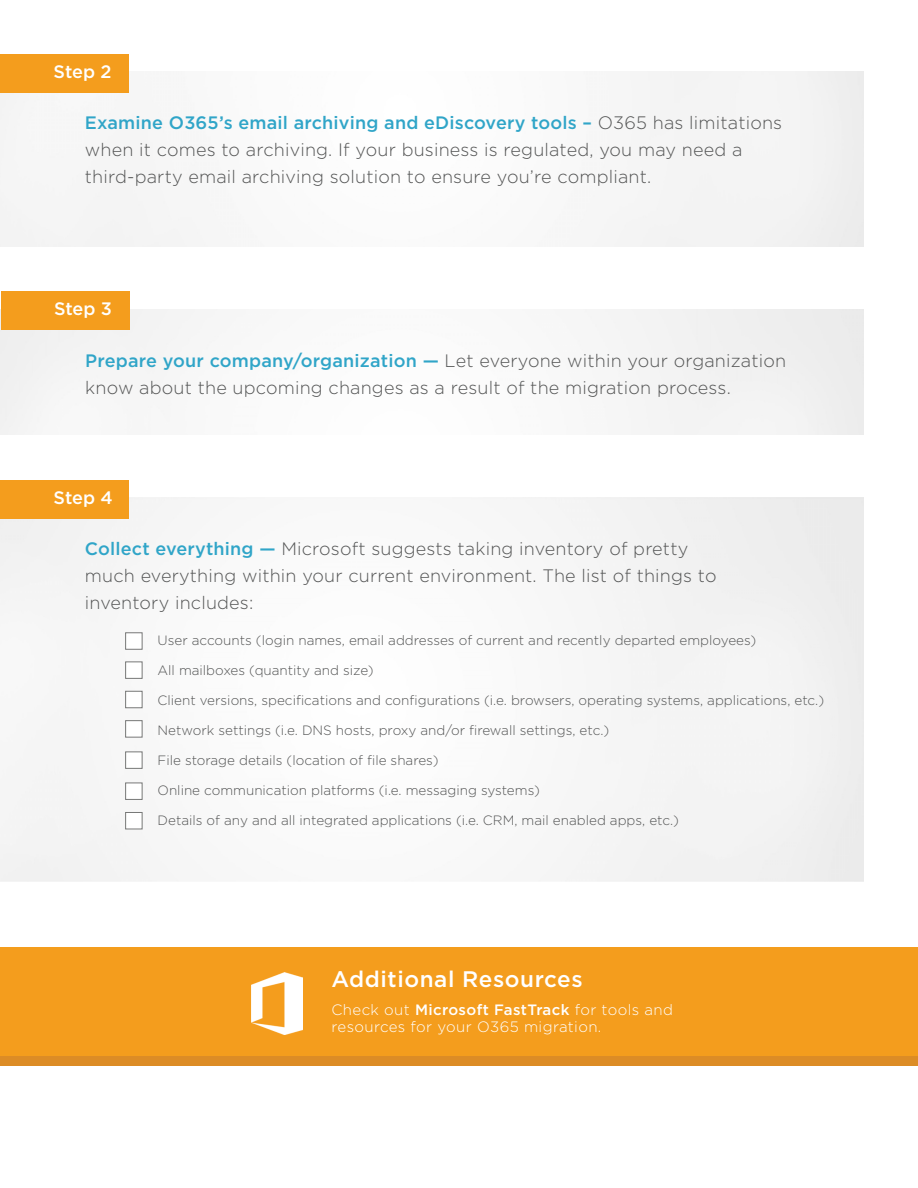
<style>
.page{position:relative;width:918px;height:1188px;background:#fff}
.page>*{position:absolute;margin:0;border:0;box-sizing:border-box;transform-origin:0 0}
.t1{font:500 22.5px "Gotham";letter-spacing:.025em;color:#fff}
.t2{font:300 18px/27px "Gotham";letter-spacing:.01em;color:#545555}
.t3{font:500 18px "Gotham";letter-spacing:.01em;color:#30a5c8}
.t4{font:500 18px "Gotham";letter-spacing:-.005em;color:#fff}
.t5{font:300 15px/16.5px "Gotham";letter-spacing:.025em;color:#fff}
.t6{font:300 13.5px "Gotham";color:#545555}
.s1{font-weight:300;color:#545555}
.s2{font-weight:500;color:#30a5c8}
.s3{font-weight:500}
</style>
<div class="page">
<div style="left:1px;top:497px;width:863px;height:384px;background:#f6f6f6"></div>
<div style="left:1px;top:71px;width:863px;height:175px;background:#f6f6f6"></div>
<div style="left:0;top:54px;width:129px;height:38px;background:#f49d1d"></div>
<div style="left:1px;top:292px;width:129px;height:38px;background:#f49d1d"></div>
<div style="left:0;top:480px;width:129px;height:38px;background:#f49d1d"></div>
<div style="left:0;top:947px;width:918px;height:109px;background:#f49d1d"></div>
<div style="left:0;top:1056px;width:918px;height:9px;background:#dc8c26"></div>
<img style="left:251px;top:973px;width:52px;height:61px">
<div style="left:125px;top:812px;width:17px;height:17px;background:#fff;border:1px solid #777877"></div>
<div style="left:125px;top:783px;width:17px;height:17px;background:#fff;border:1px solid #777877"></div>
<div style="left:125px;top:752px;width:17px;height:17px;background:#fff;border:1px solid #777877"></div>
<div style="left:125px;top:720px;width:17px;height:18px;background:#fff;border:1px solid #777877"></div>
<div style="left:125px;top:691px;width:17px;height:17px;background:#fff;border:1px solid #777877"></div>
<div style="left:125px;top:662px;width:17px;height:17px;background:#fff;border:1px solid #777877"></div>
<div style="left:125px;top:632px;width:17px;height:18px;background:#fff;border:1px solid #777877"></div>
<p class="t4" style="left:54px;top:61px;width:59px">Step 2</p>
<p class="t3" style="left:85px;top:112px;width:699px">Examine O365’s email archiving and eDiscovery tools – <span class="s1">O365 has limitations</span></p>
<p class="t2" style="left:85px;top:136px;width:659px">when it comes to archiving. If your business is regulated, you may need a third-party email archiving solution to ensure you’re compliant.</p>
<p class="t4" style="left:54px;top:299px;width:59px">Step 3</p>
<p class="t2" style="left:85px;top:347px;width:702px"><span class="s2">Prepare your company/organization —</span> Let everyone within your organization know about the upcoming changes as a result of the migration process.</p>
<p class="t4" style="left:54px;top:487px;width:61px">Step 4</p>
<p class="t2" style="left:85px;top:535px;width:633px"><span class="s2">Collect everything —</span> Microsoft suggests taking inventory of pretty much everything within your current environment. The list of things to inventory includes:</p>
<p class="t6" style="left:131px;top:633px;width:627px">• User accounts (login names, email addresses of current and recently departed employees)</p>
<p class="t6" style="left:131px;top:663px;width:245px">• All mailboxes (quantity and size)</p>
<p class="t6" style="left:131px;top:693px;width:695px">• Client versions, specifications and configurations (i.e. browsers, operating systems, applications, etc.)</p>
<p class="t6" style="left:131px;top:723px;width:480px">• Network settings (i.e. DNS hosts, proxy and/or firewall settings, etc.)</p>
<p class="t6" style="left:131px;top:753px;width:309px">• File storage details (location of file shares)</p>
<p class="t6" style="left:131px;top:783px;width:411px">• Online communication platforms (i.e. messaging systems)</p>
<p class="t6" style="left:131px;top:813px;width:550px">• Details of any and all integrated applications (i.e. CRM, mail enabled apps, etc.)</p>
<p class="t1" style="left:332px;top:966px;width:253px">Additional Resources</p>
<p class="t5" style="left:332px;top:1001px;width:343px">Check out <span class="s3">Microsoft FastTrack</span> for tools and resources for your O365 migration.</p>
</div>
